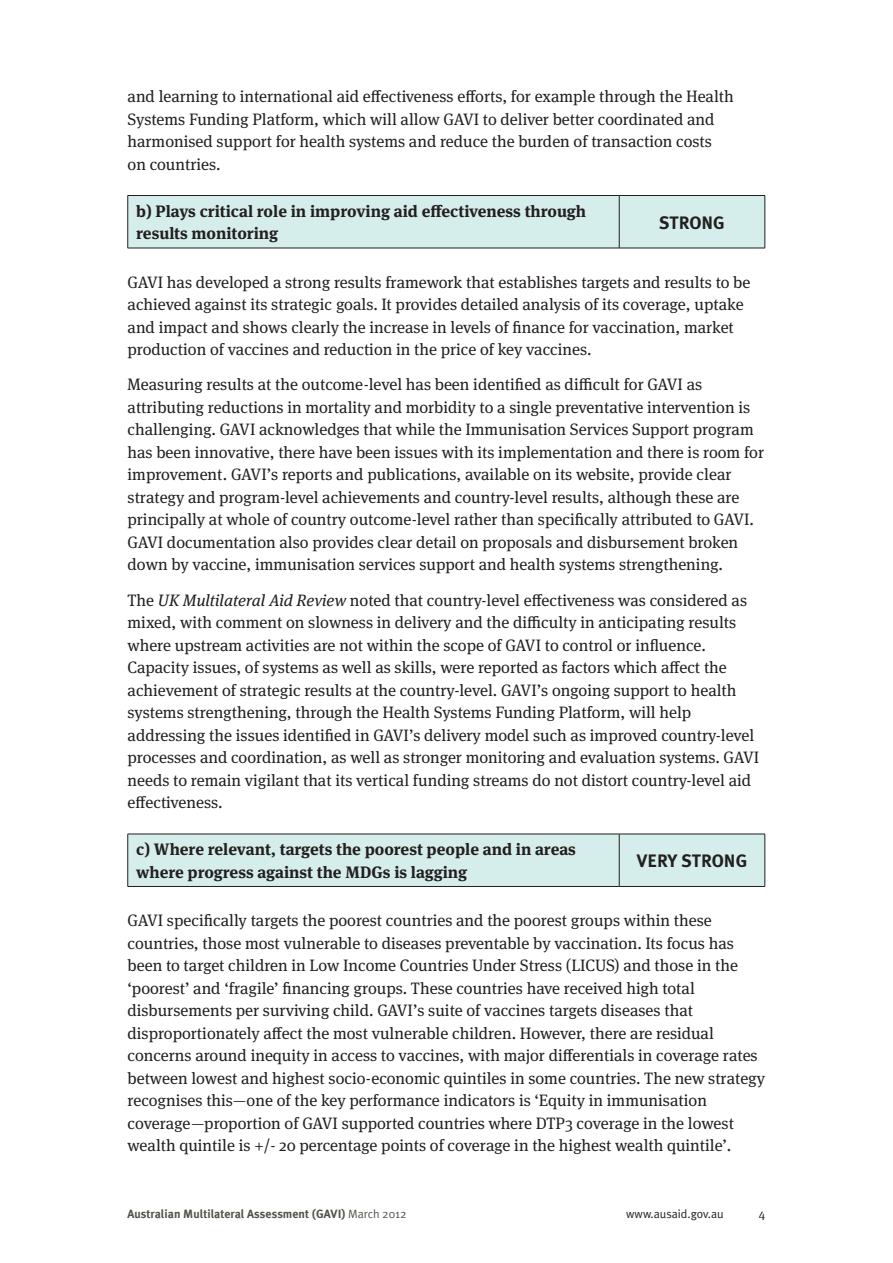
<style>
.page{position:relative;width:893px;height:1263px;background:#fff}
.page>*{position:absolute;margin:0;border:0;box-sizing:border-box;transform-origin:0 0}
._08bbbb_RIGHT_COLUMN{font:700 18px "Meta Plus";color:#231f20}
._04__BODY_TEXT{font:16.5px/22.5px "Meta Serif OT";color:#231f20}
._04__BODY_TEXT-2{font:700 16.5px/22.5px "Meta Serif OT";color:#231f20}
.t1{font:700 12px "Meta Plus";color:#53534a}
.t2{font:12px "Meta Plus Normal";color:#231f20}
.t3{font:12px "Meta Serif OT";color:#231f20}
.s1{font-style:italic}
.s2{font-family:"Meta Plus Normal";font-weight:400}
</style>
<div class="page">
<div style="left:128px;top:196px;width:637px;height:52px;background:#d5edeb"></div>
<hr style="left:619px;top:196px;width:1px;height:52px;background:#231f20">
<hr style="left:128px;top:195px;width:491px;height:1px;background:#231f20">
<hr style="left:127px;top:196px;width:1px;height:52px;background:#231f20">
<hr style="left:619px;top:195px;width:146px;height:1px;background:#231f20">
<hr style="left:765px;top:196px;width:1px;height:52px;background:#231f20">
<hr style="left:128px;top:248px;width:491px;height:1px;background:#231f20">
<hr style="left:619px;top:248px;width:146px;height:1px;background:#231f20">
<div style="left:128px;top:835px;width:637px;height:51px;background:#d5edeb"></div>
<hr style="left:619px;top:834px;width:1px;height:52px;background:#231f20">
<hr style="left:128px;top:834px;width:491px;height:1px;background:#231f20">
<hr style="left:127px;top:834px;width:1px;height:52px;background:#231f20">
<hr style="left:619px;top:834px;width:146px;height:1px;background:#231f20">
<hr style="left:765px;top:834px;width:1px;height:52px;background:#231f20">
<hr style="left:128px;top:886px;width:491px;height:1px;background:#231f20">
<hr style="left:619px;top:886px;width:146px;height:1px;background:#231f20">
<p class="_04__BODY_TEXT" style="left:128px;top:86px;width:608px">and learning to international aid effectiveness efforts, for example through the Health Systems Funding Platform, which will allow GAVI to deliver better coordinated and harmonised support for health systems and reduce the burden of transaction costs on countries.</p>
<p class="_04__BODY_TEXT-2" style="left:136px;top:200px;width:451px">b) Plays critical role in improving aid effectiveness through results monitoring</p>
<p class="_08bbbb_RIGHT_COLUMN" style="left:659px;top:212px;width:67px">STRONG</p>
<p class="_04__BODY_TEXT" style="left:128px;top:271px;width:624px">GAVI has developed a strong results framework that establishes targets and results to be achieved against its strategic goals. It provides detailed analysis of its coverage, uptake and impact and shows clearly the increase in levels of finance for vaccination, market production of vaccines and reduction in the price of key vaccines.</p>
<p class="_04__BODY_TEXT" style="left:128px;top:374px;width:638px">Measuring results at the outcome-level has been identified as difficult for GAVI as attributing reductions in mortality and morbidity to a single preventative intervention is challenging. GAVI acknowledges that while the Immunisation Services Support program has been innovative, there have been issues with its implementation and there is room for improvement. GAVI’s reports and publications, available on its website, provide clear strategy and program-level achievements and country-level results, although these are principally at whole of country outcome-level rather than specifically attributed to GAVI.<br>GAVI documentation also provides clear detail on proposals and disbursement broken down by vaccine, immunisation services support and health systems strengthening.</p>
<p class="_04__BODY_TEXT" style="left:128px;top:589px;width:633px">The <span class="s1">UK Multilateral Aid Review</span> noted that country-level effectiveness was considered as mixed, with comment on slowness in delivery and the difficulty in anticipating results where upstream activities are not within the scope of GAVI to control or influence.<br>Capacity issues, of systems as well as skills, were reported as factors which affect the achievement of strategic results at the country-level. GAVI’s ongoing support to health systems strengthening, through the Health Systems Funding Platform, will help addressing the issues identified in GAVI’s delivery model such as improved country-level processes and coordination, as well as stronger monitoring and evaluation systems. GAVI needs to remain vigilant that its vertical funding streams do not distort country-level aid effectiveness.</p>
<p class="_04__BODY_TEXT-2" style="left:136px;top:839px;width:441px">c) Where relevant, targets the poorest people and in areas where progress against the MDGs is lagging</p>
<p class="_08bbbb_RIGHT_COLUMN" style="left:637px;top:850px;width:112px">VERY STRONG</p>
<p class="_04__BODY_TEXT" style="left:128px;top:909px;width:639px">GAVI specifically targets the poorest countries and the poorest groups within these countries, those most vulnerable to diseases preventable by vaccination. Its focus has been to target children in Low Income Countries Under Stress (LICUS) and those in the ‘poorest’ and ‘fragile’ financing groups. These countries have received high total disbursements per surviving child. GAVI’s suite of vaccines targets diseases that disproportionately affect the most vulnerable children. However, there are residual concerns around inequity in access to vaccines, with major differentials in coverage rates between lowest and highest socio-economic quintiles in some countries. The new strategy recognises this—one of the key performance indicators is ‘Equity in immunisation coverage—proportion of GAVI supported countries where DTP3 coverage in the lowest wealth quintile is +/- 20 percentage points of coverage in the highest wealth quintile’.</p>
<p class="t1" style="left:128px;top:1207px;width:280px">Australian Multilateral Assessment (GAVI) <span class="s2">March 2012</span></p>
<p class="t2" style="left:626px;top:1207px;width:99px">www.ausaid.gov.au</p>
<p class="t3" style="left:759px;top:1207px;width:8px">4</p>
</div>
